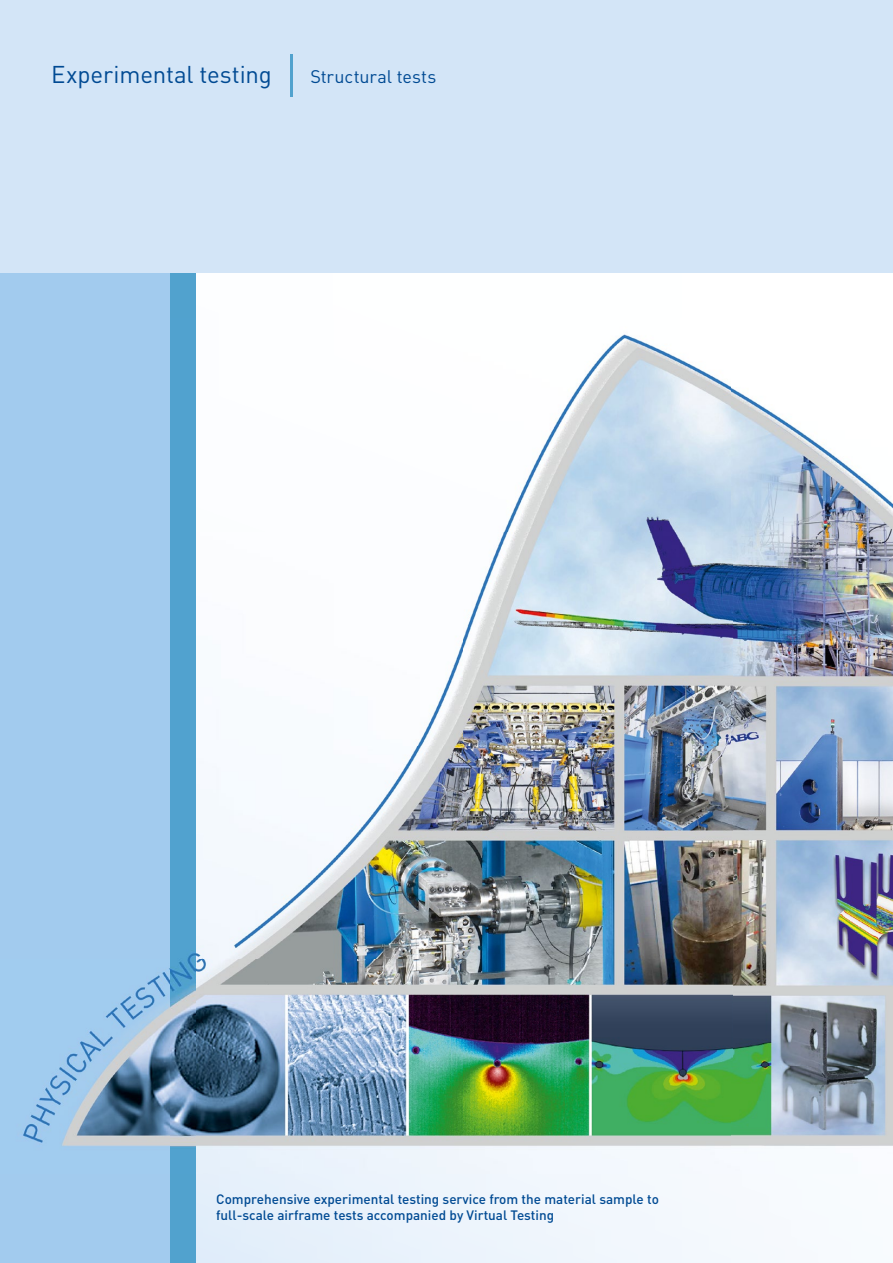
<style>
.page{position:relative;width:893px;height:1263px;background:#fff}
.page>*{position:absolute;margin:0;border:0;box-sizing:border-box;transform-origin:0 0}
.t1{font:24px "DINOT";letter-spacing:-.005em;color:#004a93}
.t2{font:18px "DINOT";letter-spacing:-.005em;color:#004a93}
.t3{font:500 13.5px/16.2px "DINOT";color:#004a93}
</style>
<div class="page">
<div style="left:0;top:272px;width:170px;height:991px;background:#a2cbee"></div>
<div style="left:170px;top:272px;width:26px;height:991px;background:#51a2ce"></div>
<div style="left:0;top:0;width:893px;height:272px;background:#d3e5f7"></div>
<hr style="left:290px;top:54px;width:2px;height:43px;background:#51a2ce">
<img style="left:23px;top:334px;width:870px;height:840px">
<h1 class="t1" style="left:51px;top:59px;width:222px">Experimental testing</h1>
<h2 class="t2" style="left:310px;top:65px;width:127px">Structural tests</h2>
<p class="t3" style="left:216px;top:1191px;width:444px">Comprehensive experimental testing service from the material sample to full-scale airframe tests accompanied by Virtual Testing</p>
</div>
